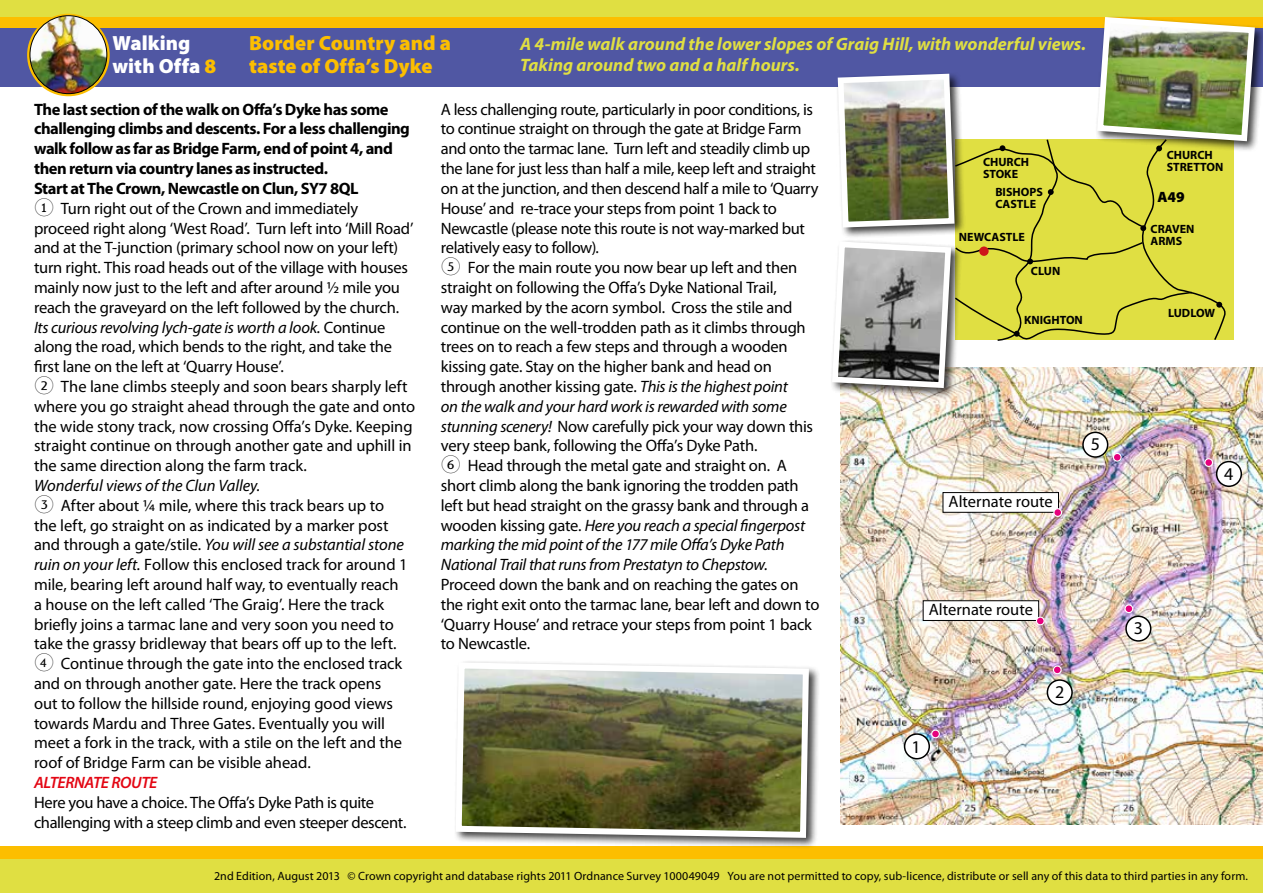
<style>
.page{position:relative;width:1263px;height:893px;background:#fff}
.page>*{position:absolute;margin:0;border:0;box-sizing:border-box;transform-origin:0 0}
.t1{font:900 20.55px/22.5px "Myriad Pro";color:#fcbe00}
.t2{font:900 20.55px/22.5px "Myriad Pro";color:#fff}
.t3{font:italic 700 18px/21.6px "Myriad Pro";color:#e0df42}
.t4{font:18px "Myriad Pro";color:#000}
.t5{font:16.5px/19.8px "Myriad Pro";letter-spacing:-.01em;color:#000}
.t6{font:700 16.5px/19.8px "Myriad Pro";letter-spacing:-.03em;color:#000}
.t7{font:italic 16.5px "Myriad Pro";letter-spacing:-.015em;color:#000}
.t8{font:italic 600 16.5px "Myriad Pro";letter-spacing:-.025em;color:#e30613}
.t9{font:900 15px "Myriad Pro";color:#000}
.t10{font:12px "Myriad Pro";letter-spacing:.005em;color:#000}
.t11{font:700 12px/12px "Myriad Pro";color:#000}
.s1{color:#fcbe00}
.s2{font-style:italic}
.s3{font-style:normal}
</style>
<div class="page">
<div style="left:0;top:0;width:1263px;height:27px;background:#e0df42"></div>
<div style="left:0;top:18px;width:1263px;height:12px;background:#fcbe00"></div>
<div style="left:0;top:28px;width:1263px;height:58px;background:#5057a3"></div>
<svg style="left:27px;top:14px;width:83px;height:82px"></svg>
<img style="left:30px;top:16px;width:77px;height:78px">
<div style="left:30px;top:15px;width:77px;height:79px;border:1px solid #000;border-radius:50%"></div>
<div style="left:0;top:849px;width:1263px;height:44px;background:#e0df42"></div>
<div style="left:0;top:846px;width:1263px;height:13px;background:#fcbe00"></div>
<img style="left:841px;top:368px;width:422px;height:457px">
<div style="left:904px;top:734px;width:25px;height:25px;background:#fff;border-radius:50%"></div>
<div style="left:904px;top:733px;width:26px;height:26px;border:2px solid #000;border-radius:50%"></div>
<div style="left:1047px;top:680px;width:25px;height:25px;background:#fff;border-radius:50%"></div>
<div style="left:1047px;top:679px;width:26px;height:26px;border:2px solid #000;border-radius:50%"></div>
<div style="left:1126px;top:616px;width:25px;height:25px;background:#fff;border-radius:50%"></div>
<div style="left:1125px;top:615px;width:26px;height:27px;border:2px solid #000;border-radius:50%"></div>
<div style="left:1216px;top:462px;width:25px;height:24px;background:#fff;border-radius:50%"></div>
<div style="left:1216px;top:461px;width:26px;height:26px;border:2px solid #000;border-radius:50%"></div>
<div style="left:1083px;top:432px;width:25px;height:25px;background:#fff;border-radius:50%"></div>
<div style="left:1082px;top:432px;width:26px;height:26px;border:2px solid #000;border-radius:50%"></div>
<div style="left:943px;top:493px;width:115px;height:19px;background:#fff"></div>
<div style="left:942px;top:492px;width:117px;height:21px;border:1px solid #000"></div>
<div style="left:923px;top:601px;width:116px;height:19px;background:#fff"></div>
<div style="left:923px;top:600px;width:116px;height:21px;border:1px solid #000"></div>
<div style="left:932px;top:730px;width:7px;height:8px;background:#e6007d;border-radius:50%"></div>
<div style="left:931px;top:729px;width:9px;height:9px;border:1px solid #fff;border-radius:50%"></div>
<div style="left:1053px;top:666px;width:8px;height:8px;background:#e6007d;border-radius:50%"></div>
<div style="left:1053px;top:665px;width:9px;height:9px;border:1px solid #fff;border-radius:50%"></div>
<div style="left:1125px;top:605px;width:8px;height:8px;background:#e6007d;border-radius:50%"></div>
<div style="left:1124px;top:604px;width:9px;height:9px;border:1px solid #fff;border-radius:50%"></div>
<div style="left:1205px;top:459px;width:7px;height:7px;background:#e6007d;border-radius:50%"></div>
<div style="left:1204px;top:458px;width:9px;height:9px;border:1px solid #fff;border-radius:50%"></div>
<div style="left:1113px;top:453px;width:8px;height:8px;background:#e6007d;border-radius:50%"></div>
<div style="left:1113px;top:453px;width:9px;height:9px;border:1px solid #fff;border-radius:50%"></div>
<div style="left:1054px;top:509px;width:7px;height:7px;background:#e6007d;border-radius:50%"></div>
<div style="left:1053px;top:508px;width:9px;height:9px;border:1px solid #fff;border-radius:50%"></div>
<div style="left:1036px;top:617px;width:8px;height:8px;background:#e6007d;border-radius:50%"></div>
<div style="left:1036px;top:617px;width:9px;height:8px;border:1px solid #fff;border-radius:50%"></div>
<div style="left:1095px;top:15px;width:168px;height:137px;background:#000;opacity:.75"></div>
<div style="left:453px;top:660px;width:368px;height:189px;background:#000;opacity:.75"></div>
<img style="left:453px;top:660px;width:359px;height:181px">
<div style="left:830px;top:239px;width:132px;height:161px;background:#000;opacity:.75"></div>
<img style="left:829px;top:15px;width:429px;height:376px">
<p class="t2" style="left:112px;top:32px;width:105px">Walking with Offa <span class="s1">8</span></p>
<p class="t6" style="left:34px;top:99px;width:377px">The last section of the walk on Offa’s Dyke has some challenging climbs and descents. For a less challenging walk follow as far as Bridge Farm, end of point 4, and then return via country lanes as instructed.<br>Start at The Crown, Newcastle on Clun, SY7 8QL</p>
<p class="t5" style="left:34px;top:198px;width:381px;text-indent:27px">Turn right out of the Crown and immediately proceed right along ‘West Road’. Turn left into ‘Mill Road’ and at the T-junction (primary school now on your left) turn right. This road heads out of the village with houses mainly now just to the left and after around ½ mile you reach the graveyard on the left followed by the church.<br><span class="s2">Its curious revolving lych-gate is worth a look.</span> Continue along the road, which bends to the right, and take the first lane on the left at ‘Quarry House’.</p>
<p class="t5" style="left:34px;top:376px;width:383px;text-indent:27px">The lane climbs steeply and soon bears sharply left where you go straight ahead through the gate and onto the wide stony track, now crossing Offa’s Dyke. Keeping straight continue on through another gate and uphill in the same direction along the farm track.</p>
<p class="t7" style="left:34px;top:475px;width:228px">Wonderful views of the Clun Valley.</p>
<p class="t5" style="left:34px;top:495px;width:375px">✓ After about ¼ mile, where this track bears up to the left, go straight on as indicated by a marker post and through a gate/stile. <span class="s2">You will see a substantial stone ruin on your left.</span> Follow this enclosed track for around 1 mile, bearing left around half way, to eventually reach a house on the left called ‘The Graig’. Here the track briefly joins a tarmac lane and very soon you need to take the grassy bridleway that bears off up to the left.</p>
<p class="t5" style="left:34px;top:653px;width:370px">✔ Continue through the gate into the enclosed track and on through another gate. Here the track opens out to follow the hillside round, enjoying good views towards Mardu and Three Gates. Eventually you will meet a fork in the track, with a stile on the left and the roof of Bridge Farm can be visible ahead.</p>
<p class="t8" style="left:34px;top:772px;width:125px">ALTERNATE ROUTE</p>
<p class="t5" style="left:34px;top:792px;width:374px">Here you have a choice. The Offa’s Dyke Path is quite challenging with a steep climb and even steeper descent.</p>
<p class="t1" style="left:249px;top:32px;width:203px">Border Country and a taste of Offa’s Dyke</p>
<p class="t3" style="left:520px;top:32px;width:567px">A 4-mile walk around the lower slopes of Graig Hill, with wonderful views.<br>Taking around two and a half hours.</p>
<p class="t5" style="left:441px;top:99px;width:379px">A less challenging route, particularly in poor conditions, is to continue straight on through the gate at Bridge Farm and onto the tarmac lane. Turn left and steadily climb up the lane for just less than half a mile, keep left and straight on at the junction, and then descend half a mile to ‘Quarry House’ and re-trace your steps from point 1 back to Newcastle (please note this route is not way-marked but relatively easy to follow).</p>
<p class="t5" style="left:468px;top:257px;width:331px">For the main route you now bear up left and then</p>
<p class="t5" style="left:441px;top:277px;width:337px">straight on following the Offa’s Dyke National Trail,</p>
<p class="t5" style="left:441px;top:297px;width:353px">way marked by the acorn symbol. Cross the stile and</p>
<p class="t5" style="left:441px;top:317px;width:366px">continue on the well-trodden path as it climbs through</p>
<p class="t5" style="left:441px;top:337px;width:348px">trees on to reach a few steps and through a wooden</p>
<p class="t5" style="left:441px;top:356px;width:333px">kissing gate. Stay on the higher bank and head on</p>
<p class="t5" style="left:441px;top:376px;width:348px">through another kissing gate. <span class="s2">This is the highest point</span></p>
<p class="t7" style="left:441px;top:396px;width:348px">on the walk and your hard work is rewarded with some</p>
<p class="t5" style="left:441px;top:416px;width:374px"><span class="s2">stunning scenery!</span> Now carefully pick your way down this</p>
<p class="t5" style="left:441px;top:436px;width:318px">very steep bank, following the Offa’s Dyke Path.</p>
<p class="t5" style="left:468px;top:455px;width:321px">Head through the metal gate and straight on. A</p>
<p class="t5" style="left:441px;top:475px;width:359px">short climb along the bank ignoring the trodden path</p>
<p class="t5" style="left:441px;top:495px;width:370px">left but head straight on the grassy bank and through a</p>
<p class="t7" style="left:441px;top:515px;width:366px"><span class="s3">wooden kissing gate.</span> Here you reach a special fingerpost</p>
<p class="t7" style="left:441px;top:535px;width:345px">marking the mid point of the 177 mile Offa’s Dyke Path</p>
<p class="t7" style="left:441px;top:554px;width:329px">National Trail that runs from Prestatyn to Chepstow.</p>
<p class="t5" style="left:441px;top:574px;width:380px">Proceed down the bank and on reaching the gates on the right exit onto the tarmac lane, bear left and down to ‘Quarry House’ and retrace your steps from point 1 back to Newcastle.</p>
<p class="t11" style="left:983px;top:156px;width:48px">CHURCH<br>STOKE</p>
<p class="t11" style="left:995px;top:186px;width:49px">BISHOPS<br>CASTLE</p>
<p class="t11" style="left:959px;top:231px;width:68px">NEWCASTLE</p>
<p class="t11" style="left:1031px;top:264px;width:31px">CLUN</p>
<p class="t11" style="left:1024px;top:314px;width:60px">KNIGHTON</p>
<p class="t4" style="left:1091px;top:433px;width:11px">5</p>
<p class="t5" style="left:949px;top:491px;width:106px">Alternate route</p>
<p class="t5" style="left:929px;top:600px;width:106px">Alternate route</p>
<p class="t4" style="left:1055px;top:681px;width:11px">2</p>
<p class="t4" style="left:911px;top:736px;width:11px">1</p>
<p class="t11" style="left:1167px;top:149px;width:58px">CHURCH<br>STRETTON</p>
<p class="t9" style="left:1157px;top:188px;width:29px">A49</p>
<p class="t11" style="left:1150px;top:223px;width:45px">CRAVEN<br>ARMS</p>
<p class="t11" style="left:1168px;top:306px;width:49px">LUDLOW</p>
<p class="t4" style="left:1134px;top:617px;width:11px">3</p>
<p class="t4" style="left:1224px;top:462px;width:11px">4</p>
<p class="t10" style="left:214px;top:868px;width:1035px">2nd Edition, August 2013 © Crown copyright and database rights 2011 Ordnance Survey 100049049 You are not permitted to copy, sub-licence, distribute or sell any of this data to third parties in any form.</p>
</div>
